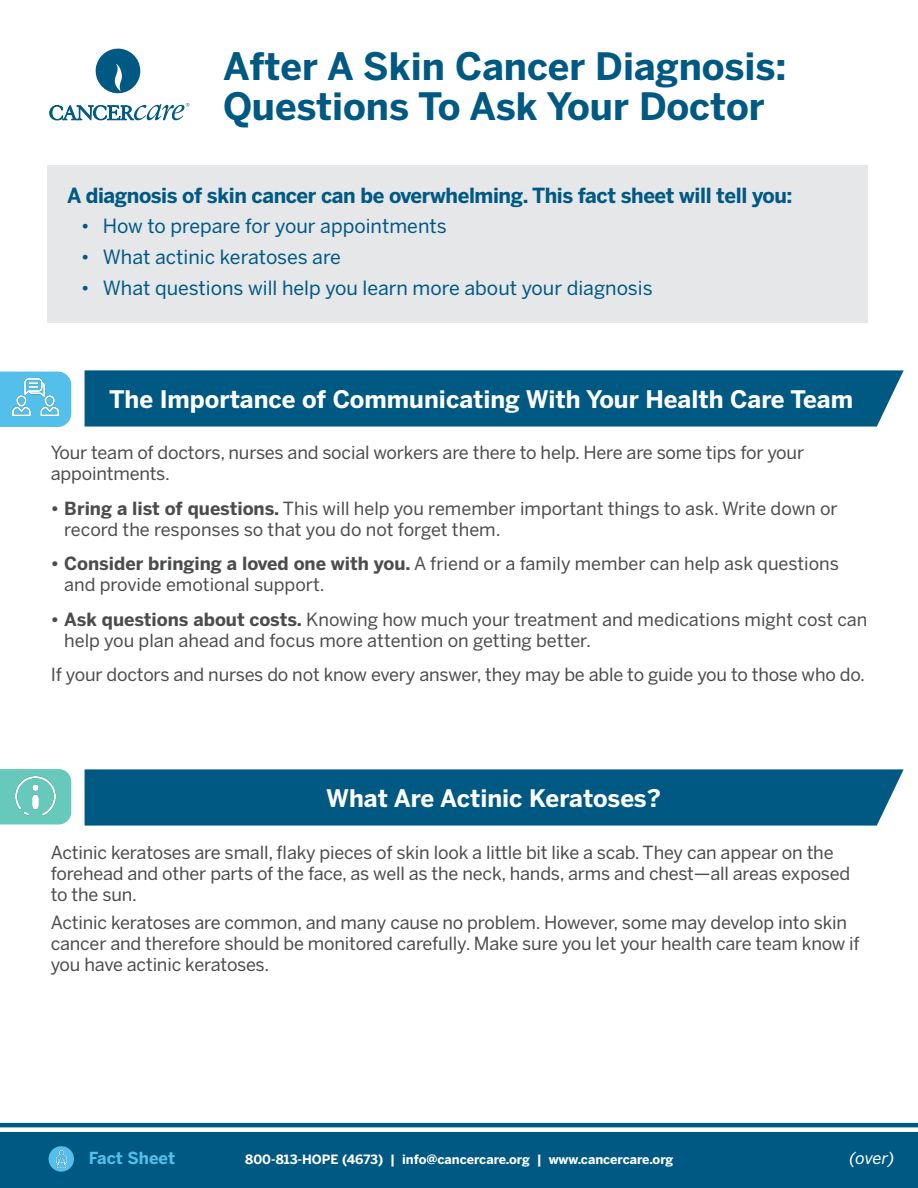
<style>
.page{position:relative;width:918px;height:1188px;background:#fff}
.page>*{position:absolute;margin:0;border:0;box-sizing:border-box;transform-origin:0 0}
.t1{font:700 37.5px/40.5px "Benton Sans";color:#005983}
.Main_Intro{font:700 24px "Benton Sans";color:#fff}
.Leadder{font:700 20.7px "Benton Sans";letter-spacing:-.02em;color:#005983}
.t2{font:19.5px "Benton Sans";color:#005983}
.Leadder-2{font:18px/21px "Benton Sans";letter-spacing:-.01em;color:#4b4c4d}
.t3{font:700 16.5px "Benton Sans";color:#53bfea}
.Leadder-3{font:italic 16.5px "Benton Sans";color:#fff}
.t4{font:700 12.75px "Benton Sans";color:#fff}
.s1{font-weight:700}
</style>
<div class="page">
<div style="left:0;top:1132px;width:918px;height:56px;background:#005983"></div>
<hr style="left:0;top:1123px;width:918px;height:4px;background:#005983">
<div style="left:47px;top:166px;width:821px;height:157px;background:#e6e7e9"></div>
<svg style="left:95px;top:48px;width:46px;height:46px"></svg>
<svg style="left:50px;top:103px;width:139px;height:17px"></svg>
<div style="left:49px;top:1146px;width:25px;height:26px;background:#53bfea;border-radius:50%"></div>
<img style="left:56px;top:1150px;width:10px;height:17px">
<div style="left:0;top:769px;width:71px;height:55px;background:#67c9bb"></div>
<div style="left:0;top:372px;width:71px;height:55px;background:#53bfea"></div>
<img style="left:13px;top:378px;width:45px;height:38px">
<img style="left:14px;top:775px;width:43px;height:43px">
<div style="left:85px;top:370px;width:819px;height:57px;background:#005983"></div>
<div style="left:85px;top:769px;width:819px;height:57px;background:#005983"></div>
<p class="t1" style="left:223px;top:45px;width:565px">After A Skin Cancer Diagnosis:<br>Questions To Ask Your Doctor</p>
<p class="Leadder" style="left:67px;top:183px;width:727px">A diagnosis of skin cancer can be overwhelming. This fact sheet will tell you:</p>
<p class="t2" style="left:81px;top:215px;width:367px">• How to prepare for your appointments</p>
<p class="t2" style="left:81px;top:246px;width:262px">• What actinic keratoses are</p>
<p class="t2" style="left:81px;top:276px;width:573px">• What questions will help you learn more about your diagnosis</p>
<p class="Main_Intro" style="left:109px;top:385px;width:746px">The Importance of Communicating With Your Health Care Team</p>
<p class="Leadder-2" style="left:51px;top:442px;width:755px">Your team of doctors, nurses and social workers are there to help. Here are some tips for your appointments.</p>
<p class="Leadder-2" style="left:64px;top:498px;width:775px;text-indent:-14px"><span class="s1">• Bring a list of questions.</span> This will help you remember important things to ask. Write down or record the responses so that you do not forget them.</p>
<p class="Leadder-2" style="left:64px;top:553px;width:776px;text-indent:-14px"><span class="s1">• Consider bringing a loved one with you.</span> A friend or a family member can help ask questions and provide emotional support.</p>
<p class="Leadder-2" style="left:64px;top:609px;width:805px;text-indent:-14px"><span class="s1">• Ask questions about costs.</span> Knowing how much your treatment and medications might cost can help you plan ahead and focus more attention on getting better.</p>
<p class="Leadder-2" style="left:51px;top:664px;width:816px">If your doctors and nurses do not know every answer, they may be able to guide you to those who do.</p>
<p class="Main_Intro" style="left:326px;top:784px;width:336px">What Are Actinic Keratoses?</p>
<p class="Leadder-2" style="left:51px;top:842px;width:801px">Actinic keratoses are small, flaky pieces of skin look a little bit like a scab. They can appear on the forehead and other parts of the face, as well as the neck, hands, arms and chest—all areas exposed to the sun.</p>
<p class="Leadder-2" style="left:51px;top:911px;width:810px">Actinic keratoses are common, and many cause no problem. However, some may develop into skin cancer and therefore should be monitored carefully. Make sure you let your health care team know if you have actinic keratoses.</p>
<p class="t3" style="left:89px;top:1149px;width:88px">Fact Sheet</p>
<p class="t4" style="left:245px;top:1151px;width:430px">800-813-HOPE (4673) | info@cancercare.org | www.cancercare.org</p>
<p class="Leadder-3" style="left:849px;top:1149px;width:47px">(over)</p>
</div>
